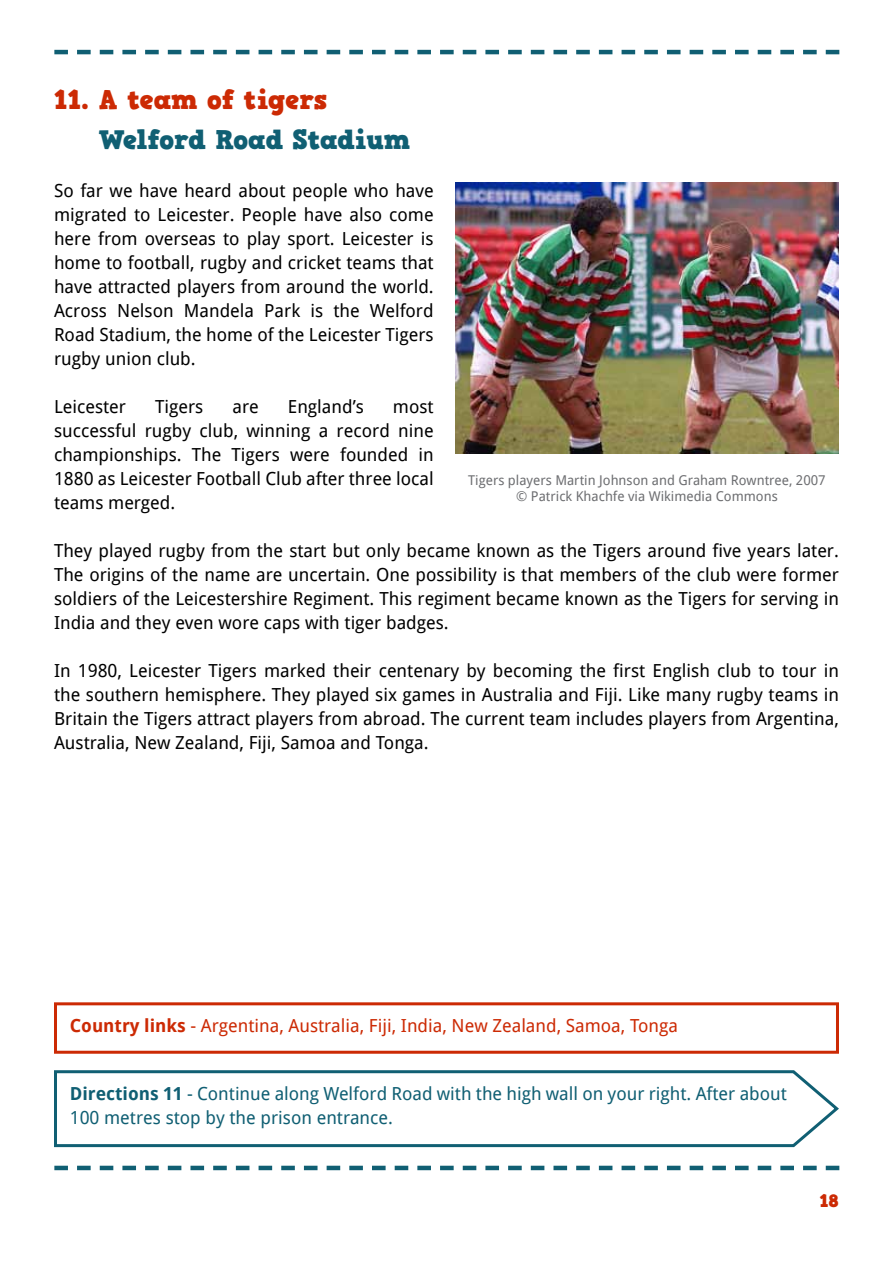
<style>
.page{position:relative;width:893px;height:1263px;background:#fff}
.page>*{position:absolute;margin:0;border:0;box-sizing:border-box;transform-origin:0 0}
.t1{font:27px "HVD Comic Serif Pro";color:#105f73}
.t2{font:27px "HVD Comic Serif Pro";color:#cc2a04}
.t3{font:18px/24px "Droid Sans";color:#000;text-align:justify}
.t4{font:18px/24px "Droid Sans";color:#105f73}
.t5{font:18px "Droid Sans";color:#cc2a04}
.t6{font:18px "HVD Comic Serif Pro";color:#cc2a04}
.t7{font:13.5px/16.2px "Droid Sans";color:#6d6e71;text-align:center}
.s1{font-weight:700}
</style>
<div class="page">
<svg style="left:54px;top:50px;width:785px;height:4px"></svg>
<svg style="left:54px;top:1166px;width:785px;height:4px"></svg>
<img style="left:455px;top:183px;width:384px;height:271px">
<svg style="left:54px;top:1070px;width:785px;height:78px"></svg>
<div style="left:54px;top:1002px;width:785px;height:52px;border:3px solid #cc2a04"></div>
<h1 class="t2" style="left:54px;top:79px;width:275px">11. A team of tigers</h1>
<h1 class="t1" style="left:99px;top:119px;width:313px">Welford Road Stadium</h1>
<p class="t3" style="left:54px;top:178px;width:381px">So far we have heard about people who have migrated to Leicester. People have also come here from overseas to play sport. Leicester is home to football, rugby and cricket teams that have attracted players from around the world.<br>Across Nelson Mandela Park is the Welford Road Stadium, the home of the Leicester Tigers rugby union club.</p>
<p class="t3" style="left:54px;top:394px;width:74px">Leicester</p>
<p class="t3" style="left:155px;top:394px;width:50px">Tigers</p>
<p class="t3" style="left:232px;top:394px;width:28px">are</p>
<p class="t3" style="left:288px;top:394px;width:78px">England’s</p>
<p class="t3" style="left:54px;top:394px;width:381px;text-indent:339px">most successful rugby club, winning a record nine championships. The Tigers were founded in 1880 as Leicester Football Club after three local teams merged.</p>
<p class="t3" style="left:54px;top:538px;width:786px">They played rugby from the start but only became known as the Tigers around five years later.<br>The origins of the name are uncertain. One possibility is that members of the club were former soldiers of the Leicestershire Regiment. This regiment became known as the Tigers for serving in India and they even wore caps with tiger badges.</p>
<p class="t3" style="left:54px;top:658px;width:786px">In 1980, Leicester Tigers marked their centenary by becoming the first English club to tour in the southern hemisphere. They played six games in Australia and Fiji. Like many rugby teams in Britain the Tigers attract players from abroad. The current team includes players from Argentina, Australia, New Zealand, Fiji, Samoa and Tonga.</p>
<p class="t7" style="left:468px;top:472px;width:359px">Tigers players Martin Johnson and Graham Rowntree, 2007 © Patrick Khachfe via Wikimedia Commons</p>
<p class="t5" style="left:70px;top:1015px;width:610px"><span class="s1">Country links</span> - Argentina, Australia, Fiji, India, New Zealand, Samoa, Tonga</p>
<p class="t4" style="left:70px;top:1081px;width:719px"><span class="s1">Directions 11</span> - Continue along Welford Road with the high wall on your right. After about<br>100 metres stop by the prison entrance.</p>
<p class="t6" style="left:820px;top:1187px;width:21px">18</p>
</div>
